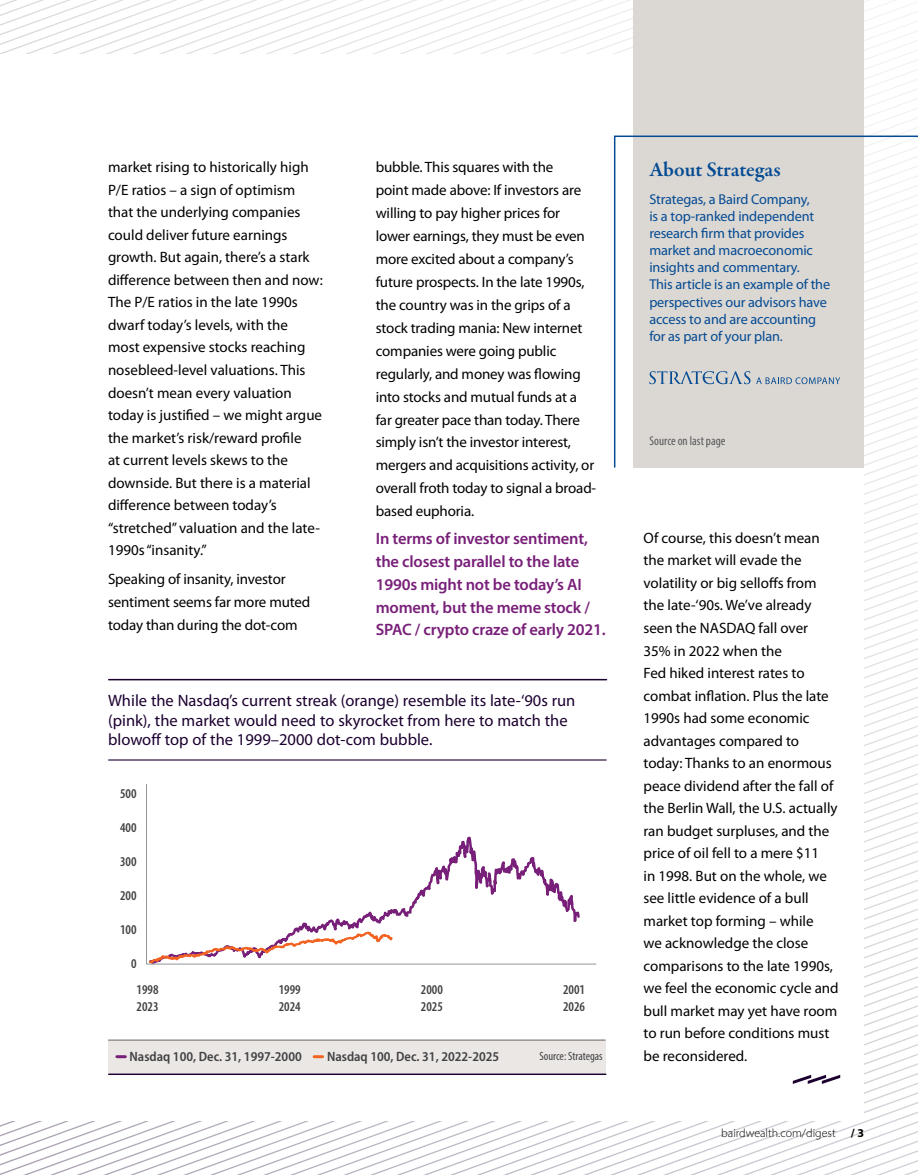
<style>
.page{position:relative;width:918px;height:1175px;background:#fff}
.page>*{position:absolute;margin:0;border:0;box-sizing:border-box;transform-origin:0 0}
.t1{font:600 21px "Garamond Premr Pro";letter-spacing:-.005em;color:#044b93}
.t2{font:16.5px/19.8px "Myriad Pro";color:#1c0030}
.t3{font:600 16.5px/22.8px "Myriad Pro";letter-spacing:-.01em;color:#782079}
.t4{font:15px/22.5px "Myriad Pro";color:#000}
.t5{font:14.25px/17.1px "Myriad Pro";letter-spacing:-.01em;color:#044b93}
.t6{font:600 semi-condensed 13.5px "Myriad Pro";color:#414042}
.t7{font:600 condensed 13.5px/16.2px "Myriad Pro";color:#414042}
.t8{font:condensed 12.75px "Myriad Pro";letter-spacing:.005em;color:#58595b}
.t9{font:300 12px "Myriad Pro";color:#000}
.t10{font:condensed 12px "Myriad Pro";color:#414042}
.t11{font:700 12px "Myriad Pro";color:#000}
</style>
<div class="page">
<svg style="left:0;top:1121px;width:918px;height:9px"></svg>
<svg style="left:0;top:1130px;width:918px;height:44px"></svg>
<div style="left:633px;top:0;width:231px;height:467px;background:#dbd7d3"></div>
<svg style="left:793px;top:1074px;width:47px;height:10px"></svg>
<svg style="left:613px;top:135px;width:305px;height:334px"></svg>
<hr style="left:109px;top:679px;width:498px;height:1px;background:#1c0030">
<div style="left:109px;top:1040px;width:497px;height:32px;background:#eae7e5"></div>
<hr style="left:109px;top:1039px;width:496px;height:1px;background:#7d706d">
<hr style="left:109px;top:1073px;width:497px;height:2px;background:#1c0030">
<hr style="left:109px;top:759px;width:497px;height:1px;background:#1c0030">
<svg style="left:117px;top:1055px;width:8px;height:3px"></svg>
<svg style="left:314px;top:1055px;width:9px;height:3px"></svg>
<svg style="left:149px;top:836px;width:432px;height:129px"></svg>
<hr style="left:147px;top:963px;width:449px;height:1px;background:#939598">
<hr style="left:146px;top:784px;width:1px;height:180px;background:#939598">
<p class="t4" style="left:108px;top:155px;width:216px">market rising to historically high<br>P/E ratios – a sign of optimism that the underlying companies could deliver future earnings growth. But again, there’s a stark difference between then and now:<br>The P/E ratios in the late 1990s dwarf today’s levels, with the most expensive stocks reaching nosebleed-level valuations. This doesn’t mean every valuation today is justified – we might argue the market’s risk/reward profile<br>at current levels skews to the downside. But there is a material difference between today’s “stretched” valuation and the late-<br>1990s “insanity.”</p>
<p class="t4" style="left:108px;top:567px;width:204px">Speaking of insanity, investor sentiment seems far more muted today than during the dot-com</p>
<p class="t4" style="left:376px;top:155px;width:222px;line-height:23px">bubble. This squares with the<br>point made above: If investors are willing to pay higher prices for lower earnings, they must be even more excited about a company’s future prospects. In the late 1990s, the country was in the grips of a stock trading mania: New internet companies were going public regularly, and money was flowing into stocks and mutual funds at a far greater pace than today. There simply isn’t the investor interest, mergers and acquisitions activity, or overall froth today to signal a broad&shy;based euphoria.</p>
<p class="t3" style="left:376px;top:527px;width:232px">In terms of investor sentiment, the closest parallel to the late<br>1990s might not be today’s AI moment, but the meme stock /<br>SPAC / crypto craze of early 2021.</p>
<p class="t2" style="left:108px;top:690px;width:469px">While the Nasdaq’s current streak (orange) resemble its late-‘90s run (pink), the market would need to skyrocket from here to match the blowoff top of the 1999–2000 dot-com bubble.</p>
<p class="t7" style="left:120px;top:784px;width:18px">500</p>
<p class="t7" style="left:120px;top:818px;width:18px">400</p>
<p class="t7" style="left:120px;top:852px;width:18px">300</p>
<p class="t7" style="left:120px;top:886px;width:18px">200</p>
<p class="t7" style="left:120px;top:921px;width:18px">100</p>
<p class="t7" style="left:131px;top:955px;width:7px">0</p>
<p class="t7" style="left:137px;top:981px;width:24px">1998<br>2023</p>
<p class="t7" style="left:279px;top:981px;width:24px">1999<br>2024</p>
<p class="t7" style="left:421px;top:981px;width:24px">2000<br>2025</p>
<p class="t7" style="left:563px;top:981px;width:24px">2001<br>2026</p>
<p class="t6" style="left:130px;top:1048px;width:174px">Nasdaq 100, Dec. 31, 1997-2000</p>
<p class="t6" style="left:327px;top:1048px;width:174px">Nasdaq 100, Dec. 31, 2022-2025</p>
<p class="t10" style="left:540px;top:1049px;width:65px">Source: Strategas</p>
<h1 class="t1" style="left:649px;top:156px;width:133px">About Strategas</h1>
<p class="t5" style="left:649px;top:190px;width:182px">Strategas, a Baird Company,<br>is a top-ranked independent research firm that provides market and macroeconomic insights and commentary.<br>This article is an example of the perspectives our advisors have access to and are accounting for as part of your plan.</p>
<p class="t8" style="left:649px;top:433px;width:78px">Source on last page</p>
<p class="t4" style="left:644px;top:526px;width:197px">Of course, this doesn’t mean the market will evade the volatility or big selloffs from the late-‘90s. We’ve already seen the NASDAQ fall over<br>35% in 2022 when the<br>Fed hiked interest rates to combat inflation. Plus the late<br>1990s had some economic advantages compared to today: Thanks to an enormous peace dividend after the fall of the Berlin Wall, the U.S. actually ran budget surpluses, and the price of oil fell to a mere $11<br>in 1998. But on the whole, we see little evidence of a bull market top forming – while<br>we acknowledge the close comparisons to the late 1990s, we feel the economic cycle and bull market may yet have room to run before conditions must be reconsidered.</p>
<p class="t9" style="left:721px;top:1126px;width:116px">bairdwealth.com/digest</p>
<p class="t11" style="left:851px;top:1125px;width:15px">/ 3</p>
</div>
